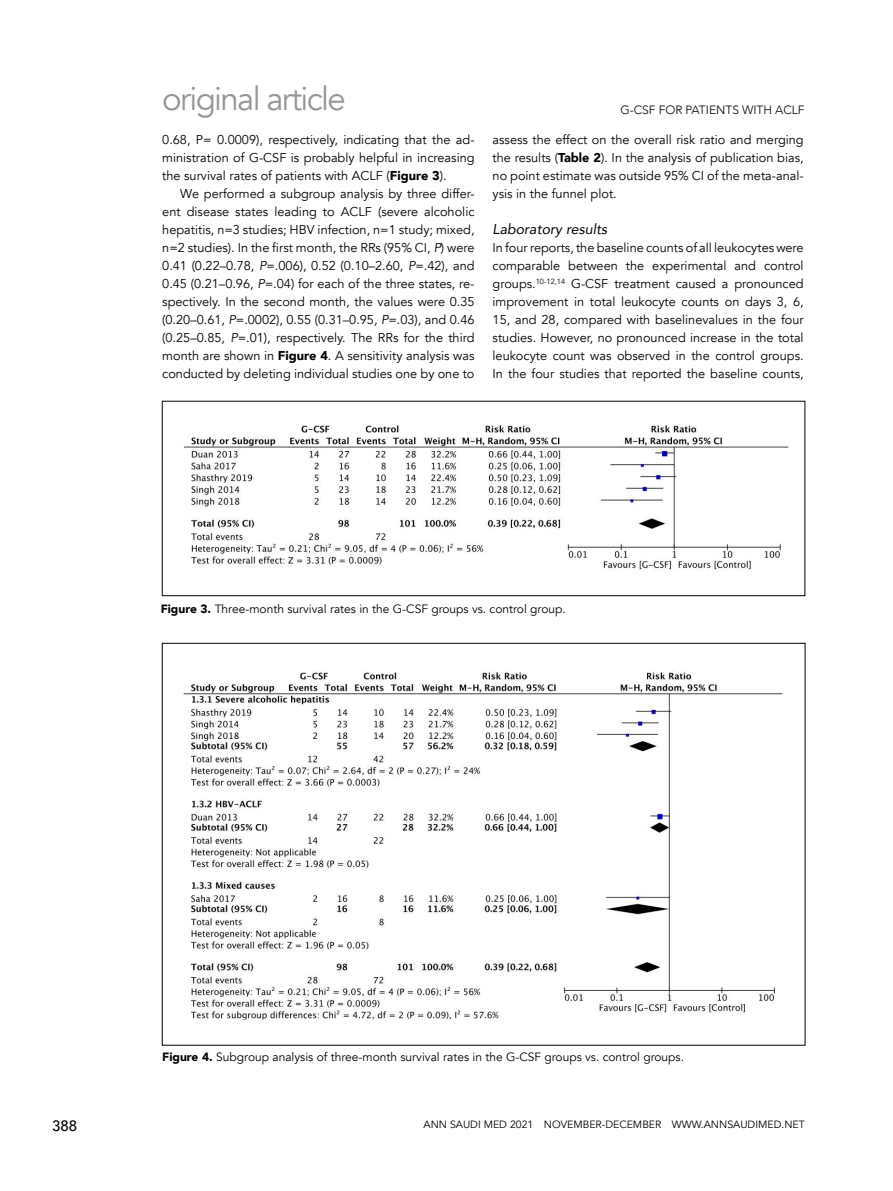
<style>
.page{position:relative;width:893px;height:1191px;background:#fff}
.page>*{position:absolute;margin:0;border:0;box-sizing:border-box;transform-origin:0 0}
.t1{font:33px "Avenir";letter-spacing:-.05em;color:#939598}
.t2{font:500 15px "Avenir";color:#000}
.t3{font:italic 14.25px "Avenir";color:#000}
.t4{font:12.75px/18px "Avenir";color:#000;text-align:justify}
.t5{font:12px "Avenir";color:#000}
.t6{font:300 12px "Avenir";color:#000}
.t7{font:10.5px "Avenir";color:#000}
.s1{font-weight:900}
.s2{font-style:italic}
</style>
<div class="page">
<img style="left:183px;top:425px;width:606px;height:145px">
<div style="left:162px;top:401px;width:643px;height:195px;border:1px solid #000"></div>
<img style="left:183px;top:672px;width:600px;height:348px">
<h1 class="t1" style="left:162px;top:78px;width:185px">original article</h1>
<p class="t4" style="left:162px;top:131px;width:314px">0.68, P= 0.0009), respectively, indicating that the ad&shy;ministration of G-CSF is probably helpful in increasing the survival rates of patients with ACLF (<span class="s1">Figure 3</span>).</p>
<p class="t4" style="left:162px;top:185px;width:314px;text-indent:18px">We performed a subgroup analysis by three differ&shy;ent disease states leading to ACLF (severe alcoholic hepatitis, n=3 studies; HBV infection, n=1 study; mixed, n=2 studies). In the first month, the RRs (95% CI, <span class="s2">P</span>) were 0.41 (0.22–0.78, <span class="s2">P</span>=.006), 0.52 (0.10–2.60, <span class="s2">P</span>=.42), and 0.45 (0.21–0.96, <span class="s2">P</span>=.04) for each of the three states, re&shy;spectively. In the second month, the values were 0.35 (0.20–0.61, <span class="s2">P</span>=.0002), 0.55 (0.31–0.95, <span class="s2">P</span>=.03), and 0.46 (0.25–0.85, <span class="s2">P</span>=.01), respectively. The RRs for the third month are shown in <span class="s1">Figure 4</span>. A sensitivity analysis was conducted by deleting individual studies one by one to</p>
<p class="t6" style="left:620px;top:103px;width:186px">G-CSF FOR PATIENTS WITH ACLF</p>
<p class="t4" style="left:493px;top:131px;width:313px">assess the effect on the overall risk ratio and merging the results (<span class="s1">Table 2</span>). In the analysis of publication bias, no point estimate was outside 95% CI of the meta-anal&shy;ysis in the funnel plot.</p>
<p class="t3" style="left:493px;top:220px;width:116px">Laboratory results</p>
<p class="t4" style="left:493px;top:239px;width:313px">In four reports, the baseline counts of all leukocytes were comparable between the experimental and control groups.<sup>10-12,14</sup> G-CSF treatment caused a pronounced improvement in total leukocyte counts on days 3, 6, 15, and 28, compared with baselinevalues in the four studies. However, no pronounced increase in the total leukocyte count was observed in the control groups.<br>In the four studies that reported the baseline counts,</p>
<p class="t5" style="left:161px;top:601px;width:407px"><span class="s1">Figure 3.</span> Three-month survival rates in the G-CSF groups vs. control group.</p>
<p class="t5" style="left:162px;top:1050px;width:523px"><span class="s1">Figure 4.</span> Subgroup analysis of three-month survival rates in the G-CSF groups vs. control groups.</p>
<p class="t2" style="left:52px;top:1112px;width:27px">388</p>
<p class="t7" style="left:424px;top:1118px;width:383px">ANN SAUDI MED 2021 NOVEMBER-DECEMBER WWW.ANNSAUDIMED.NET</p>
</div>
